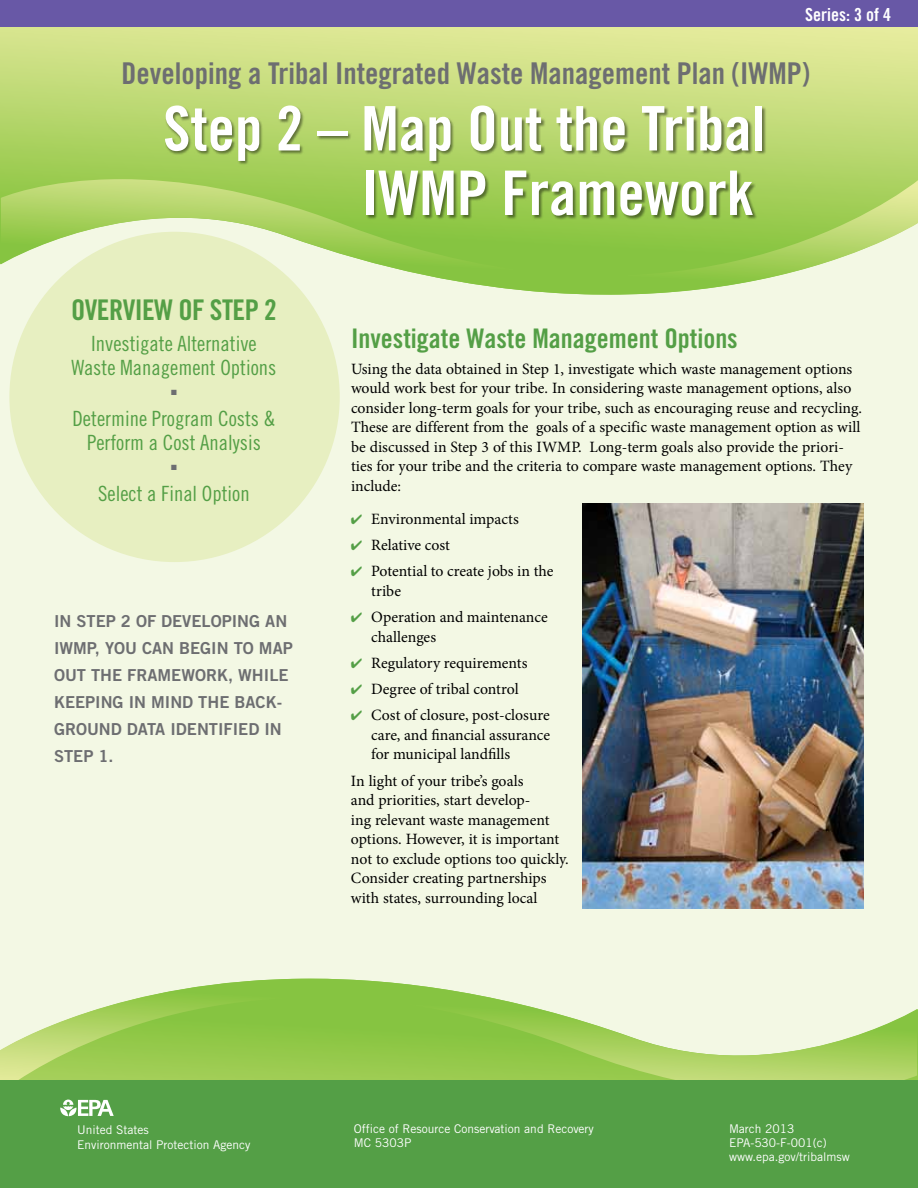
<style>
.page{position:relative;width:918px;height:1188px;background:#fff}
.page>*{position:absolute;margin:0;border:0;box-sizing:border-box;transform-origin:0 0}
.t1{font:61.5px/64.5px "Trade Gothic Bold Cond Twenty";color:#fff;text-align:right}
.t2{font:30px "Trade Gothic Bold Cond Twenty";color:#6d6e71}
.t3{font:28.5px "Trade Gothic Bold Cond Twenty";letter-spacing:-.02em;color:#549f46}
.t4{font:27px "Trade Gothic Bold Cond Twenty";color:#549f46}
.t5{font:21px/24px "Trade Gothic Cond Eighteen";color:#549f46;text-align:center}
.t6{font:18px "Trade Gothic Bold Cond Twenty";color:#fff}
.t7{font:16.5px/27px "Trade Gothic Bold Two";color:#6d6e71}
.t8{font:15.75px/19.5px "Minion Pro";letter-spacing:-.005em;color:#000}
.t9{font:12px/14.4px "Trade Gothic";color:#fff}
.t10{font:7.5px "Zapf Dingbats";color:#6d6e71}
.s1{color:#549f46}
</style>
<div class="page">
<div style="left:0;top:157px;width:918px;height:942px;background:#f3f8e4"></div>
<svg style="left:0;top:27px;width:918px;height:238px;background:#cadf81"></svg>
<svg style="left:1px;top:179px;width:917px;height:158px"></svg>
<div style="left:9px;top:232px;width:331px;height:330px;background:#e7efc1;border-radius:50%"></div>
<div style="left:0;top:1075px;width:918px;height:113px;background:#549f46"></div>
<svg style="left:60px;top:1100px;width:54px;height:16px"></svg>
<div style="left:165px;top:105px;width:601px;height:115px;background:#000;opacity:.46"></div>
<svg style="left:0;top:978px;width:917px;height:102px"></svg>
<div style="left:0;top:0;width:918px;height:27px;background:#6858a6"></div>
<img style="left:582px;top:503px;width:282px;height:405px">
<p class="t6" style="left:805px;top:4px;width:87px">Series: 3 of 4</p>
<h2 class="t2" style="left:121px;top:56px;width:690px">Developing a Tribal Integrated Waste Management Plan (IWMP)</h2>
<h1 class="t1" style="left:163px;top:96px;width:604px">Step 2 – Map Out the Tribal<br>IWMP Framework</h1>
<h3 class="t3" style="left:71px;top:293px;width:207px">Overview of Step 2</h3>
<h3 class="t5" style="left:72px;top:331px;width:206px">Investigate Alternative<br>Waste Management Options</h3>
<p class="t10" style="left:171px;top:389px;width:7px">■</p>
<h3 class="t5" style="left:72px;top:406px;width:205px">Determine Program Costs &amp;<br>Perform a Cost Analysis</h3>
<p class="t10" style="left:171px;top:464px;width:7px">■</p>
<h3 class="t5" style="left:98px;top:481px;width:153px">Select a Final Option</h3>
<p class="t7" style="left:54px;top:607px;width:240px">IN STEP 2 OF DEVELOPI NG AN<br>IWMP, YOU CAN BEGI N TO MAP<br>OUT THE FRAM EWORK, WHI LE<br>KEEPI NG I N MI ND THE BACK-<br>GROUND DATA I DENTI FI ED I N<br>STEP 1.</p>
<h3 class="t4" style="left:351px;top:322px;width:388px">Investigate Waste Management Options</h3>
<p class="t8" style="left:351px;top:359px;width:513px">Using the data obtained in Step 1, investigate which waste management options would work best for your tribe. In considering waste management options, also consider long-term goals for your tribe, such as encouraging reuse and recycling.<br>These are different from the goals of a specific waste management option as will be discussed in Step 3 of this IWMP. Long-term goals also provide the priori&shy;ties for your tribe and the criteria to compare waste management options. They include:</p>
<p class="t8" style="left:351px;top:509px;width:169px"><span class="s1">✔</span> Environmental impacts</p>
<p class="t8" style="left:351px;top:535px;width:100px"><span class="s1">✔</span> Relative cost</p>
<p class="t8" style="left:371px;top:562px;width:184px;text-indent:-20px"><span class="s1">✔</span> Potential to create jobs in the tribe</p>
<p class="t8" style="left:371px;top:607px;width:178px;text-indent:-20px"><span class="s1">✔</span> Operation and maintenance challenges</p>
<p class="t8" style="left:351px;top:653px;width:178px"><span class="s1">✔</span> Regulatory requirements</p>
<p class="t8" style="left:351px;top:679px;width:169px"><span class="s1">✔</span> Degree of tribal control</p>
<p class="t8" style="left:371px;top:706px;width:181px;text-align:justify;text-indent:-20px"><span class="s1">✔</span> Cost of closure, post-closure care, and financial assurance for municipal landfills</p>
<p class="t8" style="left:351px;top:771px;width:219px">In light of your tribe’s goals<br>and priorities, start develop-<br>ing relevant waste management options. However, it is important not to exclude options too quickly.<br>Consider creating partnerships with states, surrounding local</p>
<p class="t9" style="left:77px;top:1123px;width:175px">United States<br>Environmental Protection Agency</p>
<p class="t9" style="left:729px;top:1121px;width:122px">March 2013<br>EPA-530-F-001(c) www.epa.gov/tribalmsw</p>
<p class="t9" style="left:354px;top:1121px;width:242px">Office of Resource Conservation and Recovery<br>MC 5303P</p>
</div>
